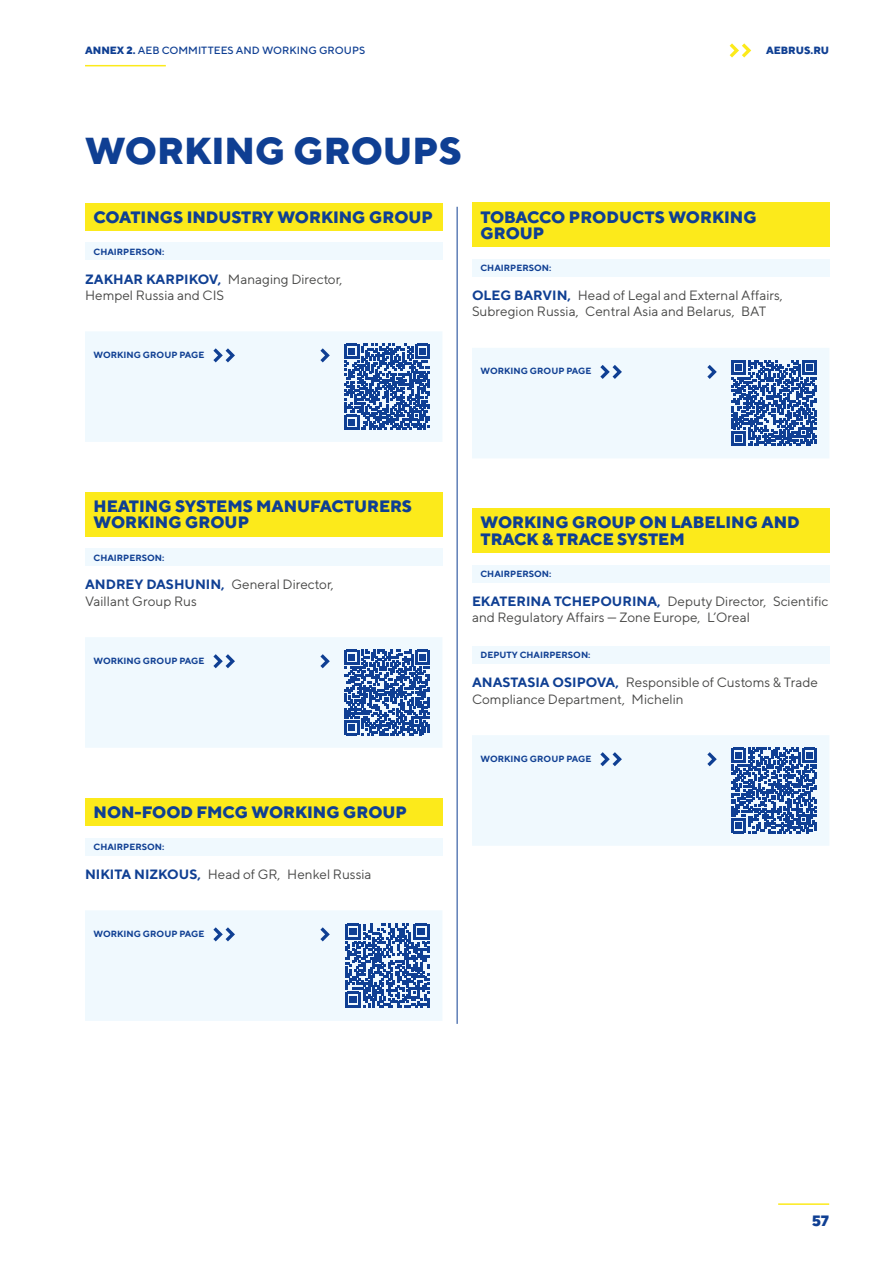
<style>
.page{position:relative;width:893px;height:1263px;background:#fff}
.page>*{position:absolute;margin:0;border:0;box-sizing:border-box;transform-origin:0 0}
.COM__H_1{font:800 37.5px "TT Norms";color:#0f3f93}
.COM_H2_r{font:800 16.5px/16.5px "TT Norms";color:#0f3f93}
.COM__H_2_first{font:800 16.5px "TT Norms";color:#0f3f93}
.t1{font:800 15px "TT Norms";color:#0f3f93}
.COM__job{font:13.5px/16.2px "TT Norms";color:#484847}
.t2{font:500 10.5px "TT Norms";color:#0f3f93}
.t3{font:800 10.5px "TT Norms";color:#0f3f93}
.COM__H_3_page{font:700 9px "TT Norms";color:#0f3f93}
.COM__H_3{font:700 9px "TT Norms";color:#0f3f93}
.s1{font-weight:800}
.s2{font-weight:700;color:#0f3f93}
</style>
<div class="page">
<div style="left:85px;top:202px;width:357px;height:28px;background:#fcea1b"></div>
<div style="left:85px;top:243px;width:357px;height:17px;background:#f0f9fe"></div>
<div style="left:85px;top:492px;width:357px;height:44px;background:#fcea1b"></div>
<div style="left:85px;top:549px;width:357px;height:17px;background:#f0f9fe"></div>
<div style="left:85px;top:798px;width:357px;height:28px;background:#fcea1b"></div>
<div style="left:85px;top:838px;width:357px;height:17px;background:#f0f9fe"></div>
<svg style="left:85px;top:332px;width:357px;height:110px"></svg>
<svg style="left:85px;top:637px;width:357px;height:111px"></svg>
<svg style="left:85px;top:911px;width:357px;height:110px"></svg>
<div style="left:472px;top:202px;width:357px;height:45px;background:#fcea1b"></div>
<div style="left:472px;top:259px;width:357px;height:17px;background:#f0f9fe"></div>
<div style="left:472px;top:508px;width:357px;height:45px;background:#fcea1b"></div>
<div style="left:472px;top:565px;width:357px;height:17px;background:#f0f9fe"></div>
<div style="left:472px;top:647px;width:357px;height:17px;background:#f0f9fe"></div>
<svg style="left:472px;top:348px;width:357px;height:110px"></svg>
<svg style="left:472px;top:735px;width:357px;height:111px"></svg>
<hr style="left:457px;top:207px;width:1px;height:817px;background:#0f3f93">
<hr style="left:778px;top:1203px;width:51px;height:2px;background:#fcea1b">
<hr style="left:85px;top:65px;width:81px;height:1px;background:#fcea1b">
<svg style="left:730px;top:43px;width:21px;height:14px"></svg>
<p class="t2" style="left:85px;top:44px;width:282px"><span class="s1">ANNEX 2.</span> AEB COMMITTEES AND WORKING GROUPS</p>
<p class="t3" style="left:766px;top:44px;width:65px">AEBRUS.RU</p>
<p class="COM__H_1" style="left:85px;top:126px;width:378px">WORKING GROUPS</p>
<p class="COM__H_2_first" style="left:94px;top:206px;width:341px">COATINGS INDUSTRY WORKING GROUP</p>
<p class="COM__H_3" style="left:94px;top:246px;width:72px">CHAIRPERSON:</p>
<p class="COM__job" style="left:85px;top:270px;width:259px"><span class="s2">ZAKHAR KARPIKOV,</span> Managing Director,<br>Hempel Russia and CIS</p>
<p class="COM__H_3_page" style="left:94px;top:349px;width:112px">WORKING GROUP PAGE</p>
<p class="COM_H2_r" style="left:480px;top:208px;width:278px">TOBACCO PRODUCTS WORKING<br>GROUP</p>
<p class="COM__H_3" style="left:480px;top:262px;width:72px">CHAIRPERSON:</p>
<p class="COM__job" style="left:472px;top:287px;width:312px"><span class="s2">OLEG BARVIN,</span> Head of Legal and External Affairs,<br>Subregion Russia, Central Asia and Belarus, BAT</p>
<p class="COM__H_3_page" style="left:480px;top:365px;width:112px">WORKING GROUP PAGE</p>
<p class="COM_H2_r" style="left:94px;top:497px;width:320px">HEATING SYSTEMS MANUFACTURERS<br>WORKING GROUP</p>
<p class="COM__H_3" style="left:94px;top:552px;width:72px">CHAIRPERSON:</p>
<p class="COM__job" style="left:85px;top:576px;width:250px"><span class="s2">ANDREY DASHUNIN,</span> General Director,<br>Vaillant Group Rus</p>
<p class="COM__H_3_page" style="left:94px;top:655px;width:112px">WORKING GROUP PAGE</p>
<p class="COM_H2_r" style="left:94px;top:803px;width:315px">NON-FOOD FMCG WORKING GROUP</p>
<p class="COM__H_3" style="left:94px;top:841px;width:72px">CHAIRPERSON:</p>
<p class="COM__job" style="left:85px;top:866px;width:288px"><span class="s2">NIKITA NIZKOUS,</span> Head of GR, Henkel Russia</p>
<p class="COM__H_3_page" style="left:94px;top:928px;width:112px">WORKING GROUP PAGE</p>
<p class="COM_H2_r" style="left:480px;top:514px;width:321px">WORKING GROUP ON LABELING AND<br>TRACK &amp; TRACE SYSTEM</p>
<p class="COM__H_3" style="left:480px;top:568px;width:72px">CHAIRPERSON:</p>
<p class="COM__job" style="left:472px;top:593px;width:358px"><span class="s2">EKATERINA TCHEPOURINA,</span> Deputy Director, Scientific and Regulatory Affairs — Zone Europe, L’Oreal</p>
<p class="COM__H_3" style="left:480px;top:650px;width:112px">DEPUTY CHAIRPERSON:</p>
<p class="COM__job" style="left:472px;top:674px;width:347px"><span class="s2">ANASTASIA OSIPOVA,</span> Responsible of Customs &amp; Trade<br>Compliance Department, Michelin</p>
<p class="COM__H_3_page" style="left:480px;top:753px;width:112px">WORKING GROUP PAGE</p>
<p class="t1" style="left:812px;top:1211px;width:19px">57</p>
</div>
